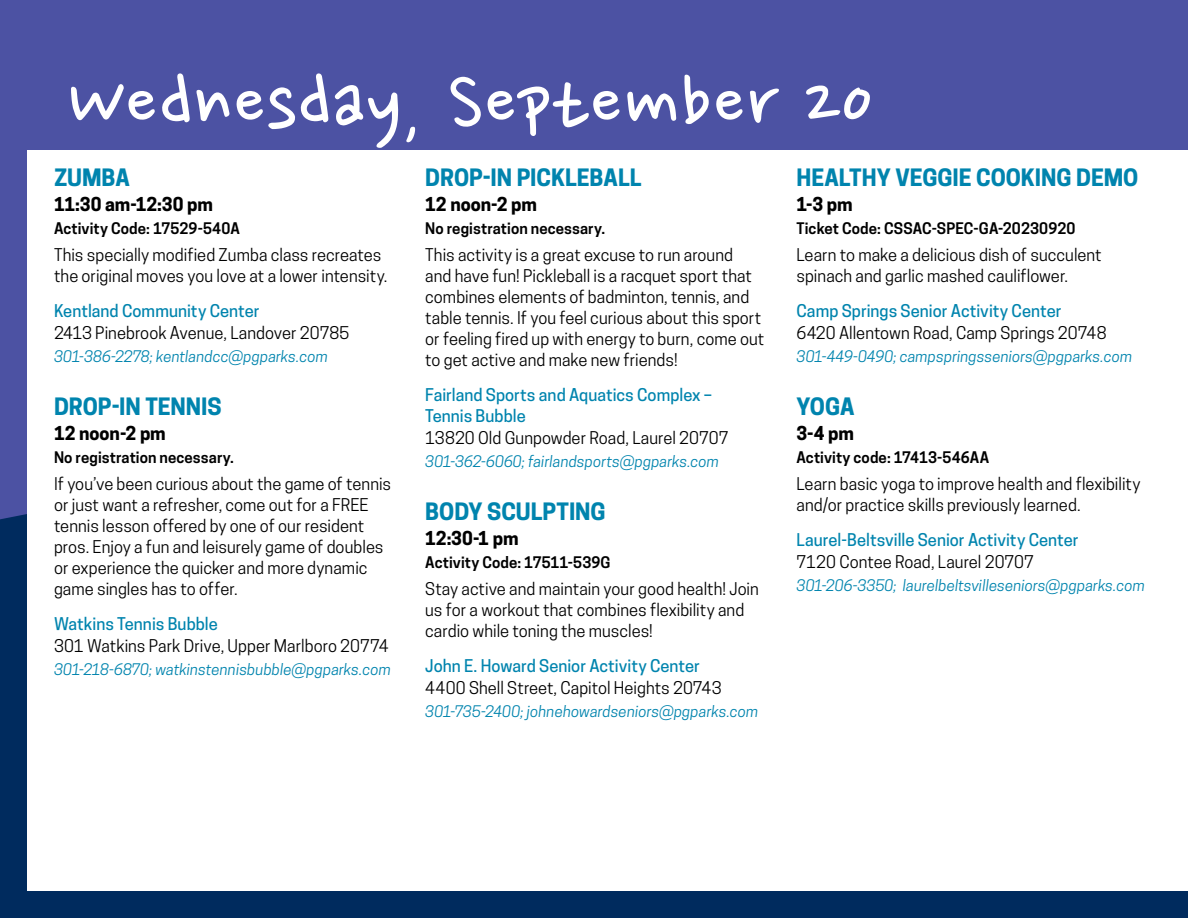
<style>
.page{position:relative;width:1188px;height:918px;background:#fff}
.page>*{position:absolute;margin:0;border:0;box-sizing:border-box;transform-origin:0 0}
.t1{font:90px "Nanum Pen";letter-spacing:.015em;color:#fff}
.t2{font:700 22.5px "Cooper Hewitt";color:#0084ae}
.t3{font:700 18px "Cooper Hewitt";color:#000}
.t4{font:16.5px/21px "Cooper Hewitt";color:#000}
.t5{font:500 16.5px/21px "Cooper Hewitt";color:#0084ae}
.t6{font:italic 15px "Cooper Hewitt";letter-spacing:.01em;color:#0084ae}
.t7{font:600 15px "Cooper Hewitt";letter-spacing:.005em;color:#000}
</style>
<div class="page">
<div style="left:0;top:0;width:1188px;height:697px;background:#4c52a3"></div>
<div style="left:0;top:514px;width:1188px;height:404px;background:#002b5e"></div>
<div style="left:27px;top:150px;width:1161px;height:741px;background:#fff"></div>
<h1 class="t1" style="left:68px;top:63px;width:806px">Wednesday, September 20</h1>
<h2 class="t2" style="left:54px;top:164px;width:77px">ZUMBA</h2>
<p class="t3" style="left:54px;top:194px;width:160px">11:30 am-12:30 pm</p>
<p class="t7" style="left:54px;top:219px;width:187px">Activity Code: 17529-540A</p>
<p class="t4" style="left:54px;top:245px;width:335px">This specially modified Zumba class recreates the original moves you love at a lower intensity.</p>
<p class="t5" style="left:54px;top:300px;width:207px">Kentland Community Center</p>
<p class="t4" style="left:54px;top:323px;width:297px">2413 Pinebrook Avenue, Landover 20785</p>
<p class="t6" style="left:54px;top:347px;width:275px">301-386-2278; kentlandcc@pgparks.com</p>
<h2 class="t2" style="left:54px;top:393px;width:169px">DROP-IN TENNIS</h2>
<p class="t3" style="left:54px;top:423px;width:113px">12 noon-2 pm</p>
<p class="t7" style="left:54px;top:448px;width:181px">No registration necessary.</p>
<p class="t4" style="left:54px;top:474px;width:339px">If you’ve been curious about the game of tennis or just want a refresher, come out for a FREE tennis lesson offered by one of our resident pros. Enjoy a fun and leisurely game of doubles or experience the quicker and more dynamic game singles has to offer.</p>
<p class="t5" style="left:54px;top:613px;width:165px">Watkins Tennis Bubble</p>
<p class="t4" style="left:54px;top:636px;width:336px">301 Watkins Park Drive, Upper Marlboro 20774</p>
<p class="t6" style="left:54px;top:660px;width:338px">301-218-6870; watkinstennisbubble@pgparks.com</p>
<h2 class="t2" style="left:425px;top:164px;width:218px">DROP-IN PICKLEBALL</h2>
<p class="t3" style="left:425px;top:194px;width:113px">12 noon-2 pm</p>
<p class="t7" style="left:425px;top:219px;width:181px">No registration necessary.</p>
<p class="t4" style="left:425px;top:245px;width:341px">This activity is a great excuse to run around<br>and have fun! Pickleball is a racquet sport that combines elements of badminton, tennis, and table tennis. If you feel curious about this sport or feeling fired up with energy to burn, come out to get active and make new friends!</p>
<p class="t5" style="left:425px;top:384px;width:288px">Fairland Sports and Aquatics Complex –<br>Tennis Bubble</p>
<p class="t4" style="left:425px;top:428px;width:305px">13820 Old Gunpowder Road, Laurel 20707</p>
<p class="t6" style="left:425px;top:452px;width:295px">301-362-6060; fairlandsports@pgparks.com</p>
<h2 class="t2" style="left:425px;top:498px;width:182px">BODY SCULPTING</h2>
<p class="t3" style="left:425px;top:528px;width:95px">12:30-1 pm</p>
<p class="t7" style="left:425px;top:553px;width:187px">Activity Code: 17511-539G</p>
<p class="t4" style="left:425px;top:579px;width:335px">Stay active and maintain your good health! Join us for a workout that combines flexibility and cardio while toning the muscles!</p>
<p class="t5" style="left:425px;top:655px;width:276px">John E. Howard Senior Activity Center</p>
<p class="t4" style="left:425px;top:678px;width:298px">4400 Shell Street, Capitol Heights 20743</p>
<p class="t6" style="left:425px;top:702px;width:335px">301-735-2400; johnehowardseniors@pgparks.com</p>
<h2 class="t2" style="left:796px;top:164px;width:343px">HEALTHY VEGGIE COOKING DEMO</h2>
<p class="t3" style="left:796px;top:194px;width:58px">1-3 pm</p>
<p class="t7" style="left:796px;top:219px;width:280px">Ticket Code: CSSAC-SPEC-GA-20230920</p>
<p class="t4" style="left:796px;top:245px;width:307px">Learn to make a delicious dish of succulent spinach and garlic mashed cauliflower.</p>
<p class="t5" style="left:796px;top:300px;width:267px">Camp Springs Senior Activity Center</p>
<p class="t4" style="left:796px;top:323px;width:312px">6420 Allentown Road, Camp Springs 20748</p>
<p class="t6" style="left:796px;top:347px;width:337px">301-449-0490; campspringsseniors@pgparks.com</p>
<h2 class="t2" style="left:796px;top:393px;width:60px">YOGA</h2>
<p class="t3" style="left:796px;top:423px;width:59px">3-4 pm</p>
<p class="t7" style="left:796px;top:448px;width:194px">Activity code: 17413-546AA</p>
<p class="t4" style="left:796px;top:474px;width:345px">Learn basic yoga to improve health and flexibility and/or practice skills previously learned.</p>
<p class="t5" style="left:796px;top:529px;width:284px">Laurel-Beltsville Senior Activity Center</p>
<p class="t4" style="left:796px;top:552px;width:239px">7120 Contee Road, Laurel 20707</p>
<p class="t6" style="left:796px;top:576px;width:350px">301-206-3350; laurelbeltsvilleseniors@pgparks.com</p>
</div>
